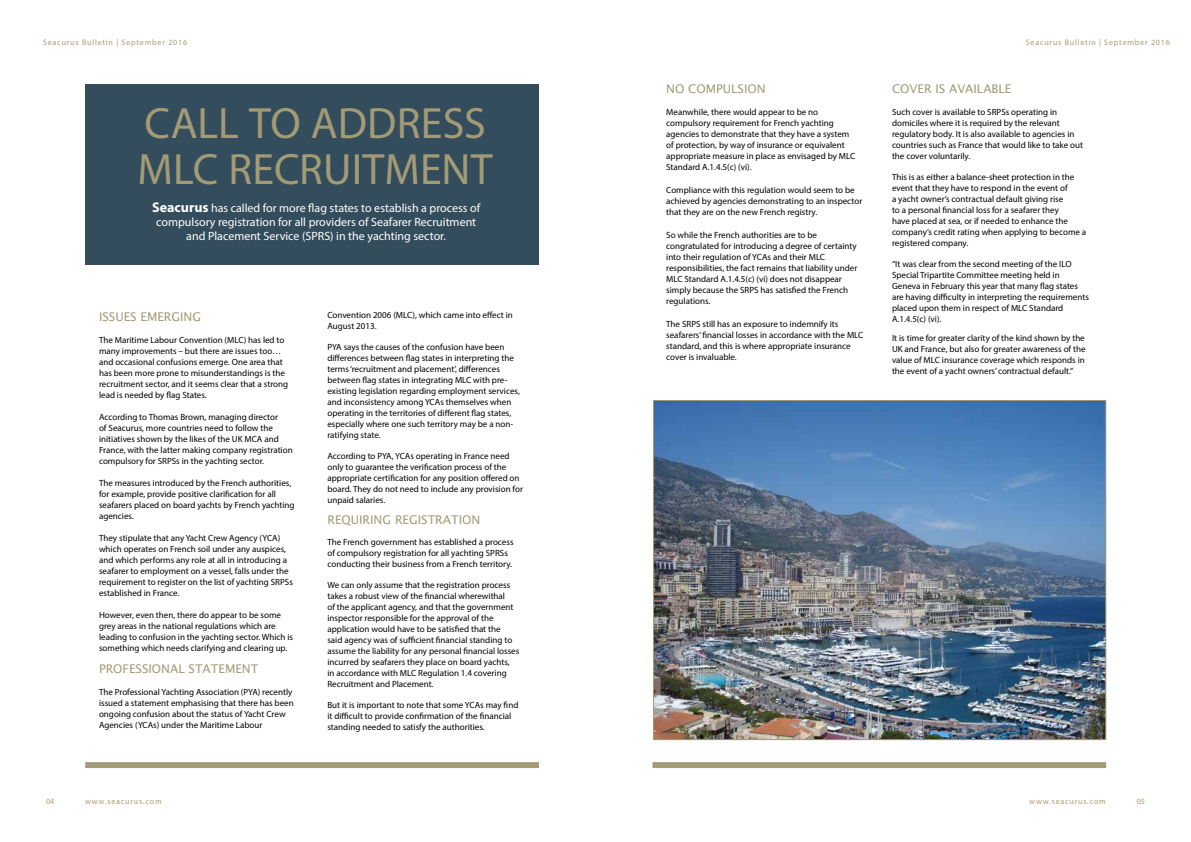
<style>
.page{position:relative;width:1191px;height:842px;background:#fff}
.page>*{position:absolute;margin:0;border:0;box-sizing:border-box;transform-origin:0 0}
.t1{font:44px/46px "Myriad Pro";letter-spacing:.005em;color:#a39b76}
.t2{font:12px/14px "Myriad Pro";color:#fff;text-align:center}
.t3{font:12px "Lucida Sans";color:#a39b76}
.t4{font:9px/11px "Myriad Pro";color:#000}
.t5{font:8px "Myriad Pro";letter-spacing:.1em;color:#a69976}
.s1{font-weight:700;font-size:14px}
</style>
<div class="page">
<div style="left:85px;top:84px;width:454px;height:180px;background:#344d5c"></div>
<div style="left:652px;top:762px;width:454px;height:6px;background:#a39b76"></div>
<div style="left:85px;top:762px;width:454px;height:6px;background:#a39b76"></div>
<img style="left:655px;top:402px;width:449px;height:336px">
<div style="left:653px;top:400px;width:453px;height:340px;border:1px solid #a39b76"></div>
<p class="t5" style="left:43px;top:37px;width:146px">Seacurus Bulletin | September 2016</p>
<h1 class="t1" style="left:137px;top:100px;width:357px">CALL TO ADDRESS<br>MLC RECRUITMENT</h1>
<h2 class="t2" style="left:152px;top:200px;width:330px"><span class="s1">Seacurus</span> has called for more flag states to establish a process of compulsory registration for all providers of Seafarer Recruitment and Placement Service (SPRS) in the yachting sector.</h2>
<h2 class="t3" style="left:99px;top:309px;width:104px">ISSUES EMERGING</h2>
<p class="t4" style="left:99px;top:334px;width:191px">The Maritime Labour Convention (MLC) has led to many improvements – but there are issues too… and occasional confusions emerge. One area that has been more prone to misunderstandings is the recruitment sector, and it seems clear that a strong lead is needed by flag States.</p>
<p class="t4" style="left:99px;top:411px;width:195px">According to Thomas Brown, managing director<br>of Seacurus, more countries need to follow the initiatives shown by the likes of the UK MCA and France, with the latter making company registration compulsory for SRPSs in the yachting sector.</p>
<p class="t4" style="left:99px;top:477px;width:197px">The measures introduced by the French authorities, for example, provide positive clarification for all seafarers placed on board yachts by French yachting agencies.</p>
<p class="t4" style="left:99px;top:532px;width:195px">They stipulate that any Yacht Crew Agency (YCA) which operates on French soil under any auspices, and which performs any role at all in introducing a seafarer to employment on a vessel, falls under the requirement to register on the list of yachting SRPSs established in France.</p>
<p class="t4" style="left:99px;top:609px;width:196px">However, even then, there do appear to be some grey areas in the national regulations which are leading to confusion in the yachting sector. Which is something which needs clarifying and clearing up.</p>
<h2 class="t3" style="left:99px;top:661px;width:161px">PROFESSIONAL STATEMENT</h2>
<p class="t4" style="left:99px;top:686px;width:196px">The Professional Yachting Association (PYA) recently issued a statement emphasising that there has been ongoing confusion about the status of Yacht Crew Agencies (YCAs) under the Maritime Labour</p>
<p class="t4" style="left:327px;top:309px;width:187px">Convention 2006 (MLC), which came into effect in<br>August 2013.</p>
<p class="t4" style="left:327px;top:341px;width:194px">PYA says the causes of the confusion have been differences between flag states in interpreting the terms ‘recruitment and placement’, differences between flag states in integrating MLC with pre&shy;existing legislation regarding employment services, and inconsistency among YCAs themselves when operating in the territories of different flag states, especially where one such territory may be a non&shy;ratifying state.</p>
<p class="t4" style="left:327px;top:450px;width:197px">According to PYA, YCAs operating in France need only to guarantee the verification process of the appropriate certification for any position offered on board. They do not need to include any provision for unpaid salaries.</p>
<h2 class="t3" style="left:327px;top:513px;width:154px">REQUIRING REGISTRATION</h2>
<p class="t4" style="left:327px;top:536px;width:188px">The French government has established a process of compulsory registration for all yachting SPRSs conducting their business from a French territory.</p>
<p class="t4" style="left:327px;top:579px;width:193px">We can only assume that the registration process takes a robust view of the financial wherewithal<br>of the applicant agency, and that the government inspector responsible for the approval of the application would have to be satisfied that the<br>said agency was of sufficient financial standing to assume the liability for any personal financial losses incurred by seafarers they place on board yachts,<br>in accordance with MLC Regulation 1.4 covering Recruitment and Placement.</p>
<p class="t4" style="left:327px;top:699px;width:192px">But it is important to note that some YCAs may find it difficult to provide confirmation of the financial standing needed to satisfy the authorities.</p>
<h2 class="t3" style="left:666px;top:82px;width:101px">NO COMPULSION</h2>
<p class="t4" style="left:666px;top:107px;width:190px">Meanwhile, there would appear to be no compulsory requirement for French yachting agencies to demonstrate that they have a system of protection, by way of insurance or equivalent appropriate measure in place as envisaged by MLC Standard A.1.4.5(c) (vi).</p>
<p class="t4" style="left:666px;top:185px;width:197px">Compliance with this regulation would seem to be achieved by agencies demonstrating to an inspector that they are on the new French registry.</p>
<p class="t4" style="left:666px;top:230px;width:192px">So while the French authorities are to be congratulated for introducing a degree of certainty into their regulation of YCAs and their MLC responsibilities, the fact remains that liability under MLC Standard A.1.4.5(c) (vi) does not disappear simply because the SRPS has satisfied the French regulations.</p>
<p class="t4" style="left:666px;top:319px;width:199px">The SRPS still has an exposure to indemnify its seafarers’ financial losses in accordance with the MLC standard, and this is where appropriate insurance cover is invaluable.</p>
<p class="t5" style="left:1025px;top:37px;width:146px">Seacurus Bulletin | September 2016</p>
<h2 class="t3" style="left:892px;top:82px;width:121px">COVER IS AVAILABLE</h2>
<p class="t4" style="left:892px;top:107px;width:193px">Such cover is available to SRPSs operating in domiciles where it is required by the relevant regulatory body. It is also available to agencies in countries such as France that would like to take out the cover voluntarily.</p>
<p class="t4" style="left:892px;top:172px;width:196px">This is as either a balance-sheet protection in the event that they have to respond in the event of<br>a yacht owner’s contractual default giving rise<br>to a personal financial loss for a seafarer they<br>have placed at sea, or if needed to enhance the company’s credit rating when applying to become a registered company.</p>
<p class="t4" style="left:892px;top:259px;width:198px">“It was clear from the second meeting of the ILO Special Tripartite Committee meeting held in Geneva in February this year that many flag states are having difficulty in interpreting the requirements placed upon them in respect of MLC Standard A.1.4.5(c) (vi).</p>
<p class="t4" style="left:892px;top:333px;width:195px;text-align:justify">It is time for greater clarity of the kind shown by the UK and France, but also for greater awareness of the value of MLC insurance coverage which responds in the event of a yacht owners’ contractual default.”</p>
<p class="t5" style="left:46px;top:796px;width:10px">04</p>
<p class="t5" style="left:85px;top:796px;width:78px">www.seacurus.com</p>
<p class="t5" style="left:1029px;top:796px;width:78px">www.seacurus.com</p>
<p class="t5" style="left:1136px;top:796px;width:10px">05</p>
</div>
